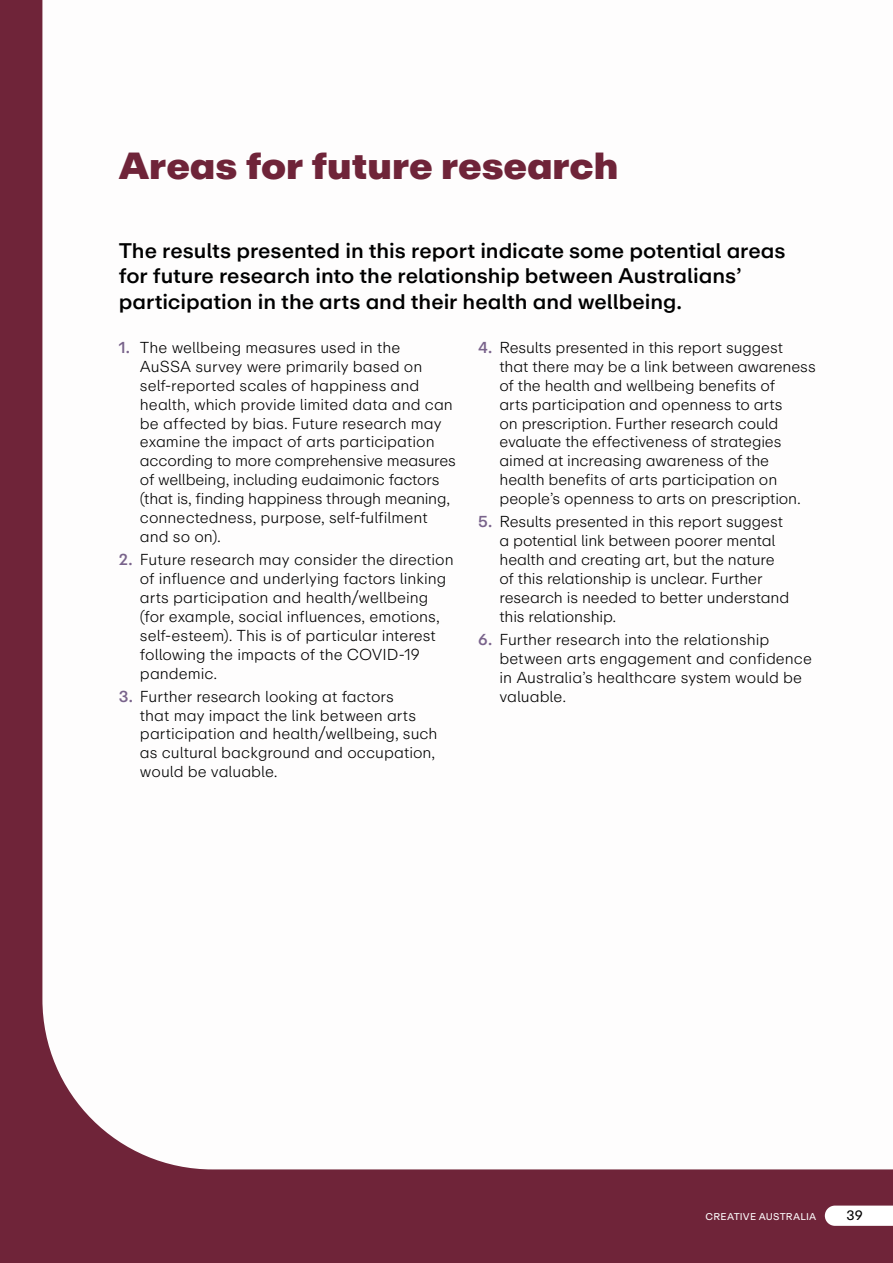
<style>
.page{position:relative;width:893px;height:1263px;background:#6f2439}
.page>*{position:absolute;margin:0;border:0;box-sizing:border-box;transform-origin:0 0}
.Heading_1{font:900 37.5px "ABC Repro";color:#6f2439}
.Introduction___Span_All{font:500 21px/25.2px "ABC Repro";letter-spacing:-.005em;color:#000}
.t1{font:300 15.75px/18.9px "ABC Repro";letter-spacing:-.005em;color:#000}
.t2{font:13.5px "ABC Repro";color:#000}
.t3{font:9.75px "ABC Repro";letter-spacing:.02em;color:#fff}
.s1{font-weight:500;color:#79638b}
</style>
<div class="page">
<div style="left:42px;top:0;width:851px;height:1169px;background:#fefdfd"></div>
<svg style="left:825px;top:1205px;width:68px;height:21px"></svg>
<h1 class="Heading_1" style="left:119px;top:140px;width:501px">Areas for future research</h1>
<p class="Introduction___Span_All" style="left:119px;top:238px;width:668px">The results presented in this report indicate some potential areas for future research into the relationship between Australians’ participation in the arts and their health and wellbeing.</p>
<p class="t1" style="left:140px;top:338px;width:317px;text-indent:-21px"><span class="s1">1.</span> The wellbeing measures used in the<br>AuSSA survey were primarily based on self-reported scales of happiness and health, which provide limited data and can be affected by bias. Future research may examine the impact of arts participation according to more comprehensive measures of wellbeing, including eudaimonic factors (that is, finding happiness through meaning, connectedness, purpose, self-fulfilment and so on).</p>
<p class="t1" style="left:140px;top:550px;width:315px;text-indent:-21px"><span class="s1">2.</span> Future research may consider the direction of influence and underlying factors linking arts participation and health/wellbeing (for example, social influences, emotions, self-esteem). This is of particular interest following the impacts of the COVID-19 pandemic.</p>
<p class="t1" style="left:140px;top:687px;width:299px;text-indent:-21px"><span class="s1">3.</span> Further research looking at factors<br>that may impact the link between arts participation and health/wellbeing, such as cultural background and occupation, would be valuable.</p>
<p class="t1" style="left:499px;top:338px;width:318px;text-indent:-21px"><span class="s1">4.</span> Results presented in this report suggest that there may be a link between awareness of the health and wellbeing benefits of<br>arts participation and openness to arts<br>on prescription. Further research could evaluate the effectiveness of strategies aimed at increasing awareness of the health benefits of arts participation on people’s openness to arts on prescription.</p>
<p class="t1" style="left:499px;top:512px;width:291px;text-indent:-21px"><span class="s1">5.</span> Results presented in this report suggest a potential link between poorer mental health and creating art, but the nature of this relationship is unclear. Further research is needed to better understand this relationship.</p>
<p class="t1" style="left:499px;top:630px;width:314px;text-indent:-21px"><span class="s1">6.</span> Further research into the relationship between arts engagement and confidence in Australia’s healthcare system would be valuable.</p>
<p class="t3" style="left:706px;top:1210px;width:112px">CREATIVE AUSTRALIA</p>
<p class="t2" style="left:846px;top:1207px;width:18px">39</p>
</div>
